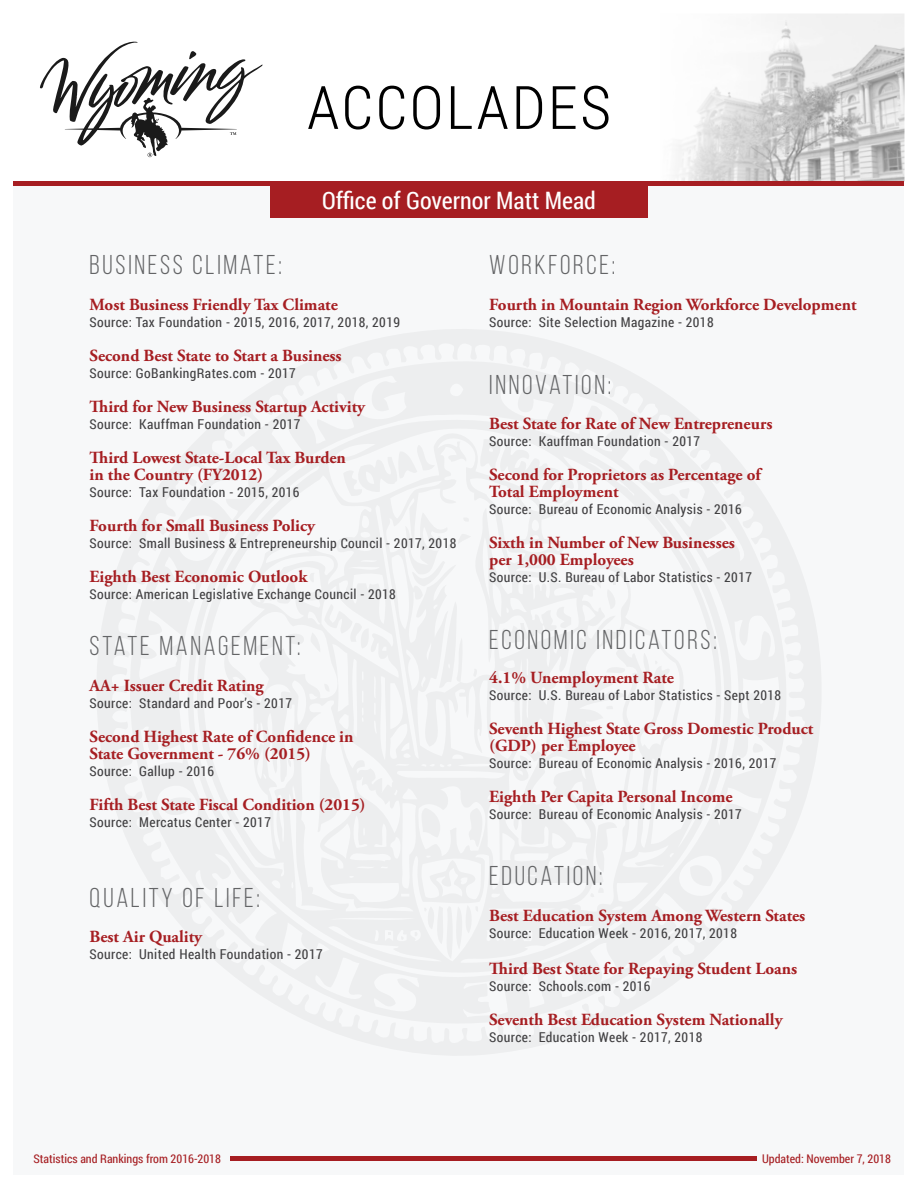
<style>
.page{position:relative;width:918px;height:1188px;background:#fff}
.page>*{position:absolute;margin:0;border:0;box-sizing:border-box;transform-origin:0 0}
.t1{font:300 60px "Roboto Condensed";letter-spacing:.05em;color:#000}
.t2{font:27.15px "Bebas Neue";letter-spacing:.1em;color:#636466}
.t3{font:24px "Roboto Condensed";color:#fff}
.t4{font:700 16.95px/17px "Adobe Garamond Pro";color:#a61e22}
.t5{font:13.65px "Roboto Condensed";letter-spacing:.03em;color:#414042}
.t6{font:12px "Roboto Condensed";color:#a61e22}
</style>
<div class="page">
<img style="left:810px;top:14px;width:94px;height:167px">
<svg style="left:675px;top:14px;width:135px;height:167px"></svg>
<div style="left:14px;top:186px;width:890px;height:988px;background:#f7f8f9"></div>
<svg style="left:40px;top:42px;width:223px;height:115px"></svg>
<div style="left:14px;top:181px;width:890px;height:5px;background:#a61e22"></div>
<div style="left:270px;top:184px;width:378px;height:34px;background:#a61e22"></div>
<hr style="left:230px;top:1157px;width:526px;height:4px;background:#a61e22">
<h1 class="t1" style="left:307px;top:66px;width:305px">ACCOLADES</h1>
<h3 class="t3" style="left:322px;top:184px;width:275px">Office of Governor Matt Mead</h3>
<h2 class="t2" style="left:90px;top:250px;width:194px">BUSINESS CLIMATE:</h2>
<p class="t4" style="left:90px;top:296px;width:250px">Most Business Friendly Tax Climate</p>
<p class="t5" style="left:90px;top:312px;width:312px">Source: Tax Foundation - 2015, 2016, 2017, 2018, 2019</p>
<p class="t4" style="left:90px;top:347px;width:254px">Second Best State to Start a Business</p>
<p class="t5" style="left:90px;top:363px;width:208px">Source: GoBankingRates.com - 2017</p>
<p class="t4" style="left:90px;top:398px;width:277px">Third for New Business Startup Activity</p>
<p class="t5" style="left:90px;top:414px;width:212px">Source: Kauffman Foundation - 2017</p>
<p class="t4" style="left:90px;top:449px;width:258px">Third Lowest State-Local Tax Burden in the Country (FY2012)</p>
<p class="t5" style="left:90px;top:482px;width:211px">Source: Tax Foundation - 2015, 2016</p>
<p class="t4" style="left:90px;top:517px;width:227px">Fourth for Small Business Policy</p>
<p class="t5" style="left:90px;top:533px;width:368px">Source: Small Business &amp; Entrepreneurship Council - 2017, 2018</p>
<p class="t4" style="left:90px;top:568px;width:219px">Eighth Best Economic Outlook</p>
<p class="t5" style="left:90px;top:584px;width:308px">Source: American Legislative Exchange Council - 2018</p>
<h2 class="t2" style="left:90px;top:631px;width:213px">STATE MANAGEMENT:</h2>
<p class="t4" style="left:90px;top:677px;width:176px">AA+ Issuer Credit Rating</p>
<p class="t5" style="left:90px;top:693px;width:204px">Source: Standard and Poor’s - 2017</p>
<p class="t4" style="left:90px;top:728px;width:265px">Second Highest Rate of Confidence in<br>State Government - 76% (2015)</p>
<p class="t5" style="left:90px;top:761px;width:126px">Source: Gallup - 2016</p>
<p class="t4" style="left:90px;top:796px;width:278px">Fifth Best State Fiscal Condition (2015)</p>
<p class="t5" style="left:90px;top:812px;width:183px">Source: Mercatus Center - 2017</p>
<h2 class="t2" style="left:90px;top:883px;width:172px">QUALITY OF LIFE:</h2>
<p class="t4" style="left:90px;top:929px;width:114px">Best Air Quality</p>
<p class="t5" style="left:90px;top:945px;width:235px">Source: United Health Foundation - 2017</p>
<h2 class="t2" style="left:489px;top:250px;width:127px">WORKFORCE:</h2>
<p class="t4" style="left:489px;top:296px;width:369px">Fourth in Mountain Region Workforce Development</p>
<p class="t5" style="left:489px;top:313px;width:226px">Source: Site Selection Magazine - 2018</p>
<h2 class="t2" style="left:489px;top:370px;width:123px">INNOVATION:</h2>
<p class="t4" style="left:489px;top:415px;width:285px">Best State for Rate of New Entrepreneurs</p>
<p class="t5" style="left:489px;top:432px;width:212px">Source: Kauffman Foundation - 2017</p>
<p class="t4" style="left:489px;top:466px;width:273px">Second for Proprietors as Percentage of<br>Total Employment</p>
<p class="t5" style="left:489px;top:500px;width:254px">Source: Bureau of Economic Analysis - 2016</p>
<p class="t4" style="left:489px;top:534px;width:247px">Sixth in Number of New Businesses per 1,000 Employees</p>
<p class="t5" style="left:489px;top:568px;width:264px">Source: U.S. Bureau of Labor Statistics - 2017</p>
<h2 class="t2" style="left:489px;top:625px;width:229px">ECONOMIC INDICATORS:</h2>
<p class="t4" style="left:489px;top:669px;width:186px">4.1% Unemployment Rate</p>
<p class="t5" style="left:489px;top:685px;width:293px">Source: U.S. Bureau of Labor Statistics - Sept 2018</p>
<p class="t4" style="left:489px;top:720px;width:326px">Seventh Highest State Gross Domestic Product (GDP) per Employee</p>
<p class="t5" style="left:489px;top:753px;width:289px">Source: Bureau of Economic Analysis - 2016, 2017</p>
<p class="t4" style="left:489px;top:788px;width:245px">Eighth Per Capita Personal Income</p>
<p class="t5" style="left:489px;top:804px;width:254px">Source: Bureau of Economic Analysis - 2017</p>
<h2 class="t2" style="left:489px;top:861px;width:115px">EDUCATION:</h2>
<p class="t4" style="left:489px;top:908px;width:318px">Best Education System Among Western States</p>
<p class="t5" style="left:489px;top:924px;width:249px">Source: Education Week - 2016, 2017, 2018</p>
<p class="t4" style="left:489px;top:960px;width:310px">Third Best State for Repaying Student Loans</p>
<p class="t5" style="left:489px;top:976px;width:163px">Source: Schools.com - 2016</p>
<p class="t4" style="left:489px;top:1011px;width:295px">Seventh Best Education System Nationally</p>
<p class="t5" style="left:489px;top:1027px;width:215px">Source: Education Week - 2017, 2018</p>
<p class="t6" style="left:33px;top:1150px;width:189px">Statistics and Rankings from 2016-2018</p>
<p class="t6" style="left:762px;top:1150px;width:130px">Updated: November 7, 2018</p>
</div>
